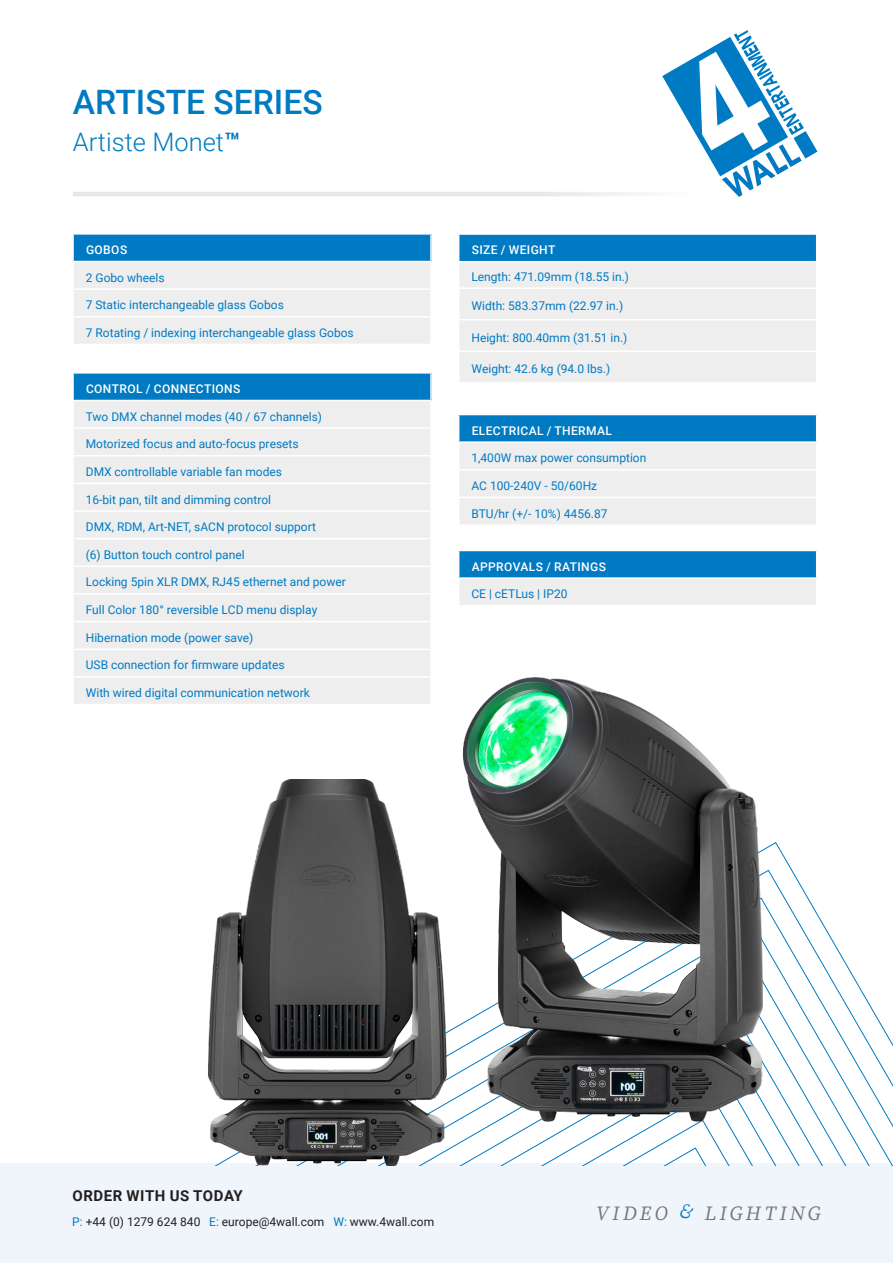
<style>
.page{position:relative;width:893px;height:1263px;background:#fff}
.page>*{position:absolute;margin:0;border:0;box-sizing:border-box;transform-origin:0 0}
.t1{font:500 33.6px "Roboto";color:#007ac2}
.t2{font:300 25.5px "Roboto";color:#007ac2}
.t3{font:italic 20.1px "Source Serif Variable";letter-spacing:.16em;color:#77777a}
.t4{font:700 15px "Roboto";letter-spacing:.035em;color:#231f20}
.t5{font:12px "Roboto";color:#007ac2}
.t6{font:500 12px "Roboto";letter-spacing:.035em;color:#fff}
.t7{font:12px "Roboto";color:#231f20}
.s1{font-weight:700}
.s2{color:#007ac2}
</style>
<div class="page">
<div style="left:73px;top:234px;width:358px;height:27px;background:#007ac2"></div>
<div style="left:74px;top:262px;width:356px;height:82px;background:#eeeeef"></div>
<hr style="left:72px;top:233px;width:360px;height:2px;background:#fff">
<hr style="left:72px;top:235px;width:2px;height:26px;background:#fff">
<hr style="left:430px;top:235px;width:2px;height:26px;background:#fff">
<hr style="left:72px;top:288px;width:360px;height:2px;background:#fff">
<hr style="left:72px;top:316px;width:360px;height:2px;background:#fff">
<svg style="left:458px;top:235px;width:359px;height:147px;background:#c2d9e7"></svg>
<hr style="left:458px;top:287px;width:359px;height:2px;background:#fff">
<hr style="left:458px;top:289px;width:1px;height:30px;background:#fff">
<hr style="left:816px;top:289px;width:1px;height:30px;background:#fff">
<hr style="left:458px;top:319px;width:359px;height:1px;background:#fff">
<hr style="left:458px;top:320px;width:1px;height:30px;background:#fff">
<hr style="left:816px;top:320px;width:1px;height:30px;background:#fff">
<hr style="left:458px;top:350px;width:359px;height:2px;background:#fff">
<hr style="left:458px;top:352px;width:1px;height:30px;background:#fff">
<hr style="left:816px;top:352px;width:1px;height:30px;background:#fff">
<div style="left:0;top:1164px;width:893px;height:99px;background:#eff5fb"></div>
<div style="left:73px;top:373px;width:358px;height:27px;background:#007ac2"></div>
<div style="left:74px;top:401px;width:356px;height:303px;background:#eeeeef"></div>
<hr style="left:72px;top:372px;width:360px;height:2px;background:#fff">
<hr style="left:72px;top:374px;width:2px;height:26px;background:#fff">
<hr style="left:430px;top:374px;width:2px;height:26px;background:#fff">
<hr style="left:72px;top:427px;width:360px;height:2px;background:#fff">
<hr style="left:72px;top:455px;width:360px;height:1px;background:#fff">
<hr style="left:72px;top:483px;width:360px;height:1px;background:#fff">
<hr style="left:72px;top:510px;width:360px;height:2px;background:#fff">
<hr style="left:72px;top:538px;width:360px;height:1px;background:#fff">
<hr style="left:72px;top:566px;width:360px;height:1px;background:#fff">
<hr style="left:72px;top:593px;width:360px;height:2px;background:#fff">
<hr style="left:72px;top:621px;width:360px;height:1px;background:#fff">
<hr style="left:72px;top:648px;width:360px;height:2px;background:#fff">
<hr style="left:72px;top:676px;width:360px;height:2px;background:#fff">
<svg style="left:662px;top:30px;width:155px;height:167px"></svg>
<svg style="left:73px;top:192px;width:641px;height:4px;fill:#e6e7e9"></svg>
<svg style="left:458px;top:415px;width:359px;height:109px;background:#b6d3e5"></svg>
<svg style="left:530px;top:1135px;width:363px;height:30px"></svg>
<img style="left:463px;top:677px;width:430px;height:458px">
<img style="left:114px;top:779px;width:416px;height:388px">
<div style="left:459px;top:550px;width:358px;height:28px;background:#007ac2"></div>
<div style="left:459px;top:578px;width:358px;height:28px;background:#eeeeef"></div>
<hr style="left:458px;top:550px;width:359px;height:1px;background:#fff">
<hr style="left:458px;top:577px;width:359px;height:2px;background:#fff">
<svg style="left:816px;top:551px;width:1px;height:54px"></svg>
<hr style="left:458px;top:605px;width:359px;height:1px;background:#fff">
<p class="t1" style="left:73px;top:79px;width:251px">ARTISTE SERIES</p>
<p class="t2" style="left:73px;top:124px;width:169px">Artiste Monet<span class="s1">™</span></p>
<p class="t6" style="left:86px;top:241px;width:43px">GOBOS</p>
<p class="t5" style="left:86px;top:269px;width:80px">2 Gobo wheels</p>
<p class="t5" style="left:86px;top:297px;width:200px">7 Static interchangeable glass Gobos</p>
<p class="t5" style="left:86px;top:324px;width:270px">7 Rotating / indexing interchangeable glass Gobos</p>
<p class="t6" style="left:86px;top:380px;width:156px">CONTROL / CONNECTIONS</p>
<p class="t5" style="left:86px;top:408px;width:238px">Two DMX channel modes (40 / 67 channels)</p>
<p class="t5" style="left:86px;top:436px;width:214px">Motorized focus and auto-focus presets</p>
<p class="t5" style="left:86px;top:463px;width:198px">DMX controllable variable fan modes</p>
<p class="t5" style="left:86px;top:491px;width:187px">16-bit pan, tilt and dimming control</p>
<p class="t5" style="left:86px;top:518px;width:232px">DMX, RDM, Art-NET, sACN protocol support</p>
<p class="t5" style="left:86px;top:546px;width:160px">(6) Button touch control panel</p>
<p class="t5" style="left:86px;top:574px;width:262px">Locking 5pin XLR DMX, RJ45 ethernet and power</p>
<p class="t5" style="left:86px;top:601px;width:233px">Full Color 180° reversible LCD menu display</p>
<p class="t5" style="left:86px;top:629px;width:169px">Hibernation mode (power save)</p>
<p class="t5" style="left:86px;top:657px;width:200px">USB connection for firmware updates</p>
<p class="t5" style="left:86px;top:684px;width:226px">With wired digital communication network</p>
<p class="t6" style="left:472px;top:241px;width:85px">SIZE / WEIGHT</p>
<p class="t5" style="left:471px;top:269px;width:159px">Length: 471.09mm (18.55 in.)</p>
<p class="t5" style="left:471px;top:298px;width:153px">Width: 583.37mm (22.97 in.)</p>
<p class="t5" style="left:471px;top:329px;width:157px">Height: 800.40mm (31.51 in.)</p>
<p class="t5" style="left:471px;top:361px;width:140px">Weight: 42.6 kg (94.0 lbs.)</p>
<p class="t6" style="left:472px;top:422px;width:142px">ELECTRICAL / THERMAL</p>
<p class="t5" style="left:471px;top:450px;width:176px">1,400W max power consumption</p>
<p class="t5" style="left:471px;top:477px;width:127px">AC 100-240V - 50/60Hz</p>
<p class="t5" style="left:471px;top:505px;width:138px">BTU/hr (+/- 10%) 4456.87</p>
<p class="t6" style="left:472px;top:558px;width:136px">APPROVALS / RATINGS</p>
<p class="t5" style="left:471px;top:585px;width:98px">CE | cETLus | IP20</p>
<p class="t4" style="left:73px;top:1185px;width:172px">ORDER WITH US TODAY</p>
<p class="t7" style="left:72px;top:1213px;width:363px"><span class="s2">P:</span> +44 (0) 1279 624 840 <span class="s2">E:</span> europe@4wall.com <span class="s2">W:</span> www.4wall.com</p>
<p class="t3" style="left:596px;top:1199px;width:226px">VIDEO <span class="s2">&amp;</span> LIGHTING</p>
</div>
